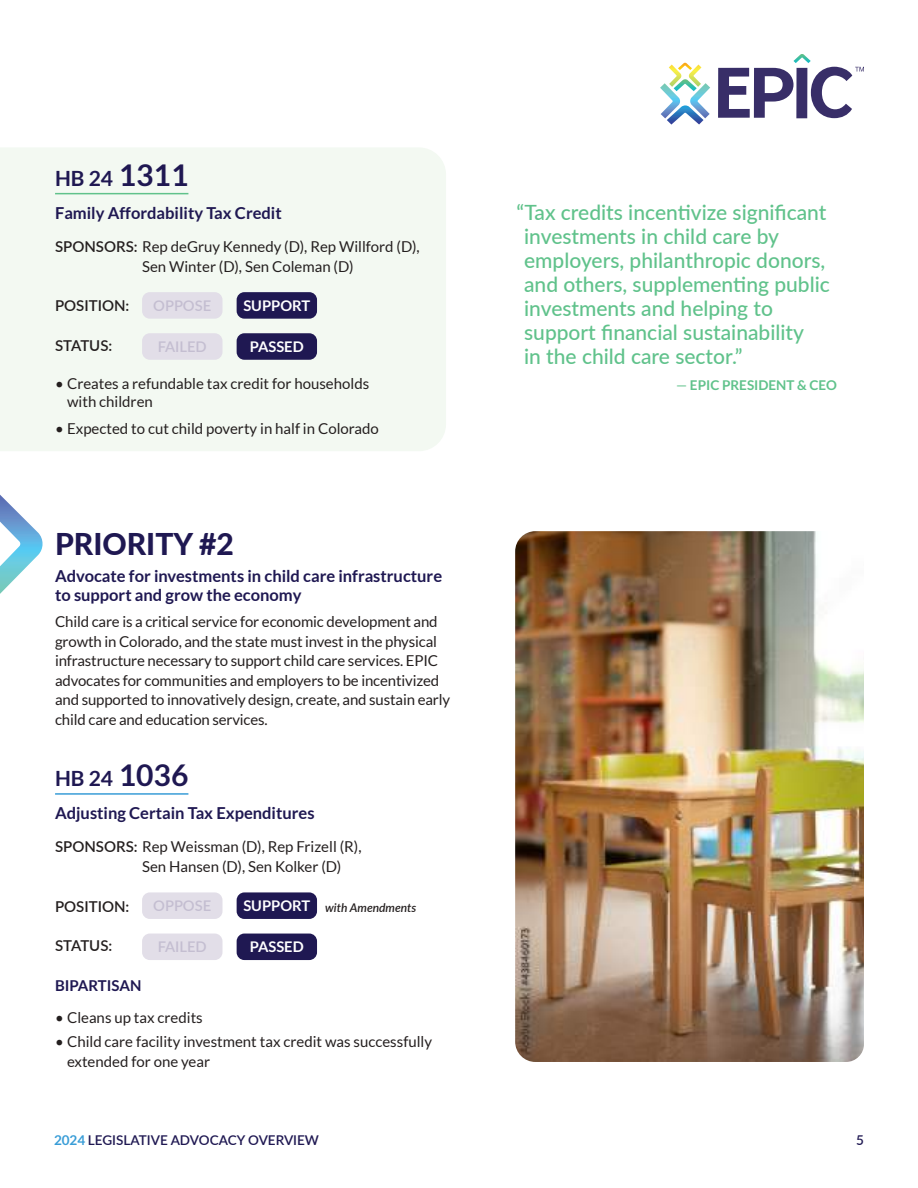
<style>
.page{position:relative;width:918px;height:1188px;background:#fff}
.page>*{position:absolute;margin:0;border:0;box-sizing:border-box;transform-origin:0 0}
.t1{font:800 30px "Lato";color:#1f1852}
.t2{font:500 21px/24px "Lato";color:#60c28b}
.t3{font:700 21px "Lato";color:#1f1852}
.t4{font:700 16.5px/19.5px "Lato";color:#1f1852}
.t5{font:15px/19.5px "Lato";letter-spacing:-.01em;color:#241f1f}
.t6{font:600 15px "Lato";color:#241f1f}
.t7{font:700 15px "Lato";color:#1f1852}
.t8{font:600 14.7px "Lato";color:#c4bed1}
.t9{font:700 14.7px "Lato";color:#fff}
.t10{font:600 13.5px "Lato";color:#1f1852}
.t11{font:700 13.5px "Lato";color:#60c28b}
.t12{font:italic 600 12px "Lato";color:#241f1f}
.s1{font-size:30px}
.s2{font-weight:600}
.s3{font-weight:700;font-style:normal;font-size:14.7px;color:#fff}
.s4{font-weight:400}
.s5{font-weight:700;color:#399dd7}
</style>
<div class="page">
<svg style="left:660px;top:63px;width:50px;height:62px"></svg>
<svg style="left:718px;top:54px;width:146px;height:64px"></svg>
<div style="left:0;top:148px;width:446px;height:303px;background:#f3f9f2"></div>
<hr style="left:55px;top:193px;width:133px;height:1px;background:#60c28b">
<div style="left:142px;top:292px;width:80px;height:27px;background:#e2dee8;border-radius:8px"></div>
<div style="left:237px;top:292px;width:80px;height:27px;background:#1f1852;border-radius:8px"></div>
<div style="left:142px;top:333px;width:80px;height:27px;background:#e2dee8;border-radius:8px"></div>
<div style="left:237px;top:333px;width:80px;height:27px;background:#1f1852;border-radius:8px"></div>
<hr style="left:55px;top:793px;width:133px;height:2px;background:#399dd7">
<div style="left:142px;top:892px;width:80px;height:27px;background:#e2dee8;border-radius:8px"></div>
<div style="left:237px;top:892px;width:80px;height:27px;background:#1f1852;border-radius:8px"></div>
<div style="left:142px;top:934px;width:80px;height:26px;background:#e2dee8;border-radius:8px"></div>
<div style="left:237px;top:934px;width:80px;height:26px;background:#1f1852;border-radius:8px"></div>
<img style="left:515px;top:531px;width:349px;height:531px">
<svg style="left:0;top:495px;width:43px;height:99px"></svg>
<h2 class="t3" style="left:55px;top:166px;width:135px">HB 24 <span class="s1">1311</span></h2>
<p class="t4" style="left:55px;top:203px;width:228px">Family Affordability Tax Credit</p>
<p class="t5" style="left:142px;top:237px;width:279px;text-indent:-87px"><span class="s2">SPONSORS:</span> Rep deGruy Kennedy (D), Rep Willford (D),<br>Sen Winter (D), Sen Coleman (D)</p>
<p class="t6" style="left:55px;top:295px;width:76px">POSITION:</p>
<p class="t8" style="left:153px;top:295px;width:60px">OPPOSE</p>
<p class="t9" style="left:243px;top:297px;width:68px">SUPPORT</p>
<p class="t6" style="left:55px;top:335px;width:59px">STATUS:</p>
<p class="t8" style="left:158px;top:336px;width:51px">FAILED</p>
<p class="t9" style="left:250px;top:338px;width:55px">PASSED</p>
<p class="t5" style="left:67px;top:375px;width:304px;line-height:18px;text-indent:-12px">• Creates a refundable tax credit for households with children</p>
<p class="t5" style="left:55px;top:418px;width:325px">• Expected to cut child poverty in half in Colorado</p>
<h1 class="t1" style="left:55px;top:522px;width:180px">PRIORITY #2</h1>
<p class="t4" style="left:55px;top:566px;width:389px">Advocate for investments in child care infrastructure to support and grow the economy</p>
<p class="t5" style="left:55px;top:612px;width:397px">Child care is a critical service for economic development and growth in Colorado, and the state must invest in the physical infrastructure necessary to support child care services. EPIC advocates for communities and employers to be incentivized and supported to innovatively design, create, and sustain early child care and education services.</p>
<h2 class="t3" style="left:55px;top:767px;width:135px">HB 24 <span class="s1">1036</span></h2>
<p class="t4" style="left:55px;top:803px;width:261px">Adjusting Certain Tax Expenditures</p>
<p class="t5" style="left:142px;top:837px;width:221px;text-indent:-87px"><span class="s2">SPONSORS:</span> Rep Weissman (D), Rep Frizell (R),<br>Sen Hansen (D), Sen Kolker (D)</p>
<p class="t6" style="left:55px;top:895px;width:76px">POSITION:</p>
<p class="t8" style="left:153px;top:895px;width:60px">OPPOSE</p>
<p class="t12" style="left:243px;top:899px;width:175px"><span class="s3">SUPPORT</span> with Amendments</p>
<p class="t6" style="left:55px;top:935px;width:59px">STATUS:</p>
<p class="t8" style="left:158px;top:936px;width:51px">FAILED</p>
<p class="t9" style="left:250px;top:939px;width:55px">PASSED</p>
<p class="t7" style="left:55px;top:977px;width:88px">BIPARTISAN</p>
<p class="t5" style="left:55px;top:1007px;width:149px">• Cleans up tax credits</p>
<p class="t5" style="left:67px;top:1032px;width:367px;text-indent:-12px">• Child care facility investment tax credit was successfully extended for one year</p>
<h2 class="t2" style="left:524px;top:199px;width:307px;text-indent:-8px">“Tax credits incentivize significant investments in child care by employers, philanthropic donors, and others, supplementing public investments and helping to support financial sustainability<br>in the child care sector.”</h2>
<p class="t11" style="left:676px;top:378px;width:162px"><span class="s4">—</span> EPIC PRESIDENT &amp; CEO</p>
<p class="t10" style="left:54px;top:1130px;width:267px"><span class="s5">2024</span> LEGISLATIVE ADVOCACY OVERVIEW</p>
<p class="t10" style="left:856px;top:1130px;width:9px">5</p>
</div>
